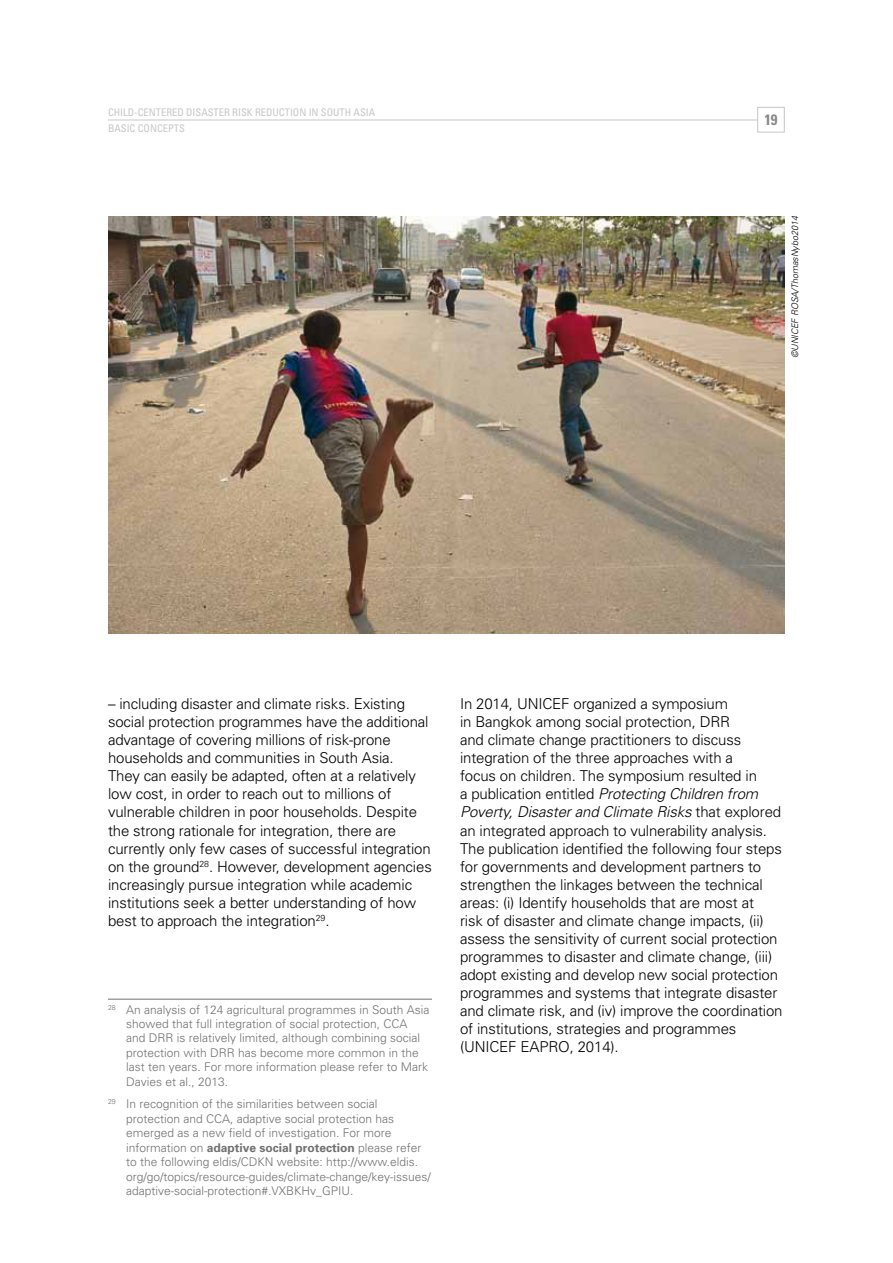
<style>
.page{position:relative;width:893px;height:1263px;background:#fff}
.page>*{position:absolute;margin:0;border:0;box-sizing:border-box;transform-origin:0 0}
.t1{font:300 15px/18px "Univers";letter-spacing:-.01em;color:#000}
.t2{font:700 condensed 15px "Univers";color:#87888a}
.t3{font:300 12px/14.4px "Univers";color:#707172}
.t4{font:condensed 10.5px/15.8px "Univers";color:#c6c7c8}
.t5{font:italic 300 9px "Univers";color:#000}
.s1{font-weight:700}
.s2{font-style:italic}
</style>
<div class="page">
<hr style="left:108px;top:120px;width:677px;height:1px;background:#c6c7c8">
<div style="left:757px;top:107px;width:28px;height:25px;background:#fff;border:1px solid #c6c7c8"></div>
<hr style="left:108px;top:999px;width:324px;height:1px;background:#707172">
<img style="left:108px;top:216px;width:677px;height:417px">
<p class="t4" style="left:108px;top:105px;width:269px">CHILD-CENTERED D ISASTER RISK REDUCTION IN SOUTH ASIA<br>BASI C CON CEPTS</p>
<p class="t2" style="left:765px;top:110px;width:14px">19</p>
<p class="t5" style="left:790px;top:358px;width:143px;rotate:-90deg">©UNICEF ROSA/ThomasNybo2014</p>
<p class="t1" style="left:108px;top:695px;width:325px">– including disaster and climate risks. Existing social protection programmes have the additional advantage of covering millions of risk-prone households and communities in South Asia.<br>They can easily be adapted, often at a relatively low cost, in order to reach out to millions of vulnerable children in poor households. Despite the strong rationale for integration, there are currently only few cases of successful integration on the ground<sup>28</sup>. However, development agencies increasingly pursue integration while academic institutions seek a better understanding of how best to approach the integration<sup>29</sup>.</p>
<p class="t3" style="left:126px;top:1002px;width:305px;text-indent:-18px"><sup>28</sup> An analysis of 124 agricultural programmes in South Asia showed that full integration of social protection, CCA and DRR</p>
<p class="t3" style="left:126px;top:1031px;width:296px;text-indent:51px">is relatively limited, although combining social protection with DRR</p>
<p class="t3" style="left:126px;top:1045px;width:304px;text-indent:112px">has become more common in the last ten years. For more information please refer to Mark<br>Davies et al., 2013.</p>
<p class="t3" style="left:126px;top:1097px;width:297px;text-indent:-18px"><sup>29</sup> I n recognition of the similarities between social protection and CCA, adaptive social protection has emerged as a new field of investigation. For more information on <span class="s1">adaptive social protection</span> please refer to the following eldis/CDKN</p>
<p class="t3" style="left:126px;top:1155px;width:306px;text-indent:151px">website: http://www.eldis. org/go/topics/resource-guides/climate-change/key-issues/ adaptive-social-protection#.VXBKHv_GPIU .</p>
<p class="t1" style="left:460px;top:695px;width:324px">I n 2014, UNI CE F organized a symposium<br>in Bangkok among social protection, DRR<br>and climate change practitioners to discuss integration of the three approaches with a<br>focus on children. The symposium resulted in<br>a publication entitled <span class="s2">Protecting Children from Poverty, Disaster and Climate Risks</span> that explored an integrated approach to vulnerability analysis.<br>The publication identified the following four steps for governments and development partners to strengthen the linkages between the technical areas: (i) I dentify households that are most at<br>risk of disaster and climate change impacts, (ii) assess the sensitivity of current social protection programmes to disaster and climate change, (iii) adopt existing and develop new social protection programmes and systems that integrate disaster and climate risk, and (iv) improve the coordination of institutions, strategies and programmes (UNICEF EAPRO, 2014).</p>
</div>
